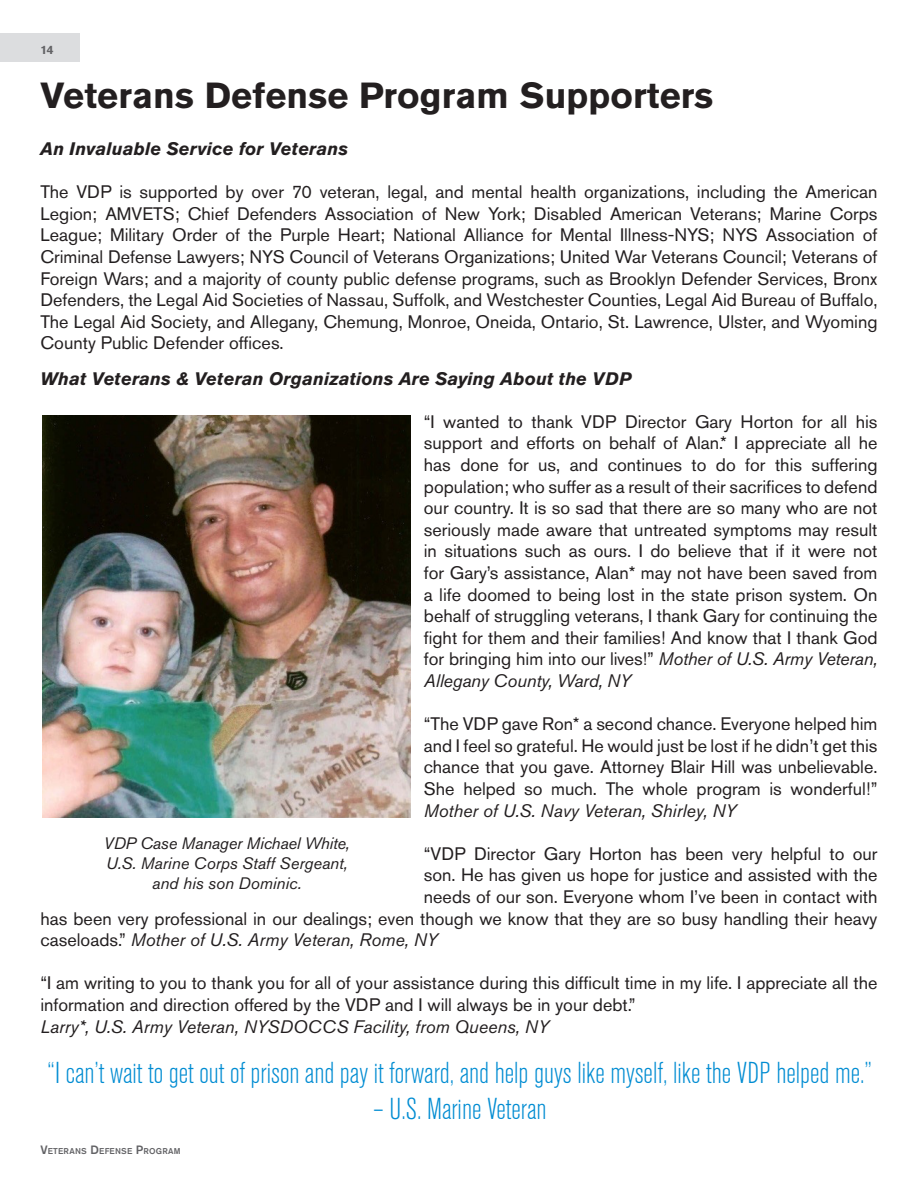
<style>
.page{position:relative;width:918px;height:1188px;background:#fff}
.page>*{position:absolute;margin:0;border:0;box-sizing:border-box;transform-origin:0 0}
.t1{font:700 36px "Akzidenz Grotesk Pro";letter-spacing:.005em;color:#231f20}
.t2{font:300 condensed 30px "Akzidenz Grotesk Pro";color:#008cd2}
.t3{font:18px/21.6px "Akzidenz Grotesk Pro";color:#231f20;text-align:justify}
.t4{font:italic 18px "Akzidenz Grotesk Pro";color:#231f20}
.t5{font:italic 700 18px "Akzidenz Grotesk Pro";letter-spacing:.005em;color:#231f20}
.t6{font:italic 16.5px/19.8px "Akzidenz Grotesk Pro";color:#231f20;text-align:center}
.t7{font:700 12px "Akzidenz Grotesk Pro";color:#636366}
.t8{font:500 8.4px "Akzidenz Grotesk Pro";letter-spacing:.025em;color:#636366}
.s1{font-style:italic}
.s2{font-style:normal}
.s3{font-size:12px}
</style>
<div class="page">
<div style="left:0;top:34px;width:80px;height:28px;background:#dcdddf"></div>
<img style="left:43px;top:415px;width:367px;height:403px">
<p class="t7" style="left:40px;top:42px;width:15px">14</p>
<h1 class="t1" style="left:40px;top:72px;width:674px">Veterans Defense Program Supporters</h1>
<p class="t5" style="left:40px;top:137px;width:309px">An Invaluable Service for Veterans</p>
<p class="t3" style="left:40px;top:181px;width:839px">The VDP is supported by over 70 veteran, legal, and mental health organizations, including the American Legion; AMVETS; Chief Defenders Association of New York; Disabled American Veterans; Marine Corps League; Military Order of the Purple Heart; National Alliance for Mental Illness-NYS; NYS Association of Criminal Defense Lawyers; NYS Council of Veterans Organizations; United War Veterans Council; Veterans of Foreign Wars; and a majority of county public defense programs, such as Brooklyn Defender Services, Bronx Defenders, the Legal Aid Societies of Nassau, Suffolk, and Westchester Counties, Legal Aid Bureau of Buffalo, The Legal Aid Society, and Allegany, Chemung, Monroe, Oneida, Ontario, St. Lawrence, Ulster, and Wyoming County Public Defender offices.</p>
<p class="t5" style="left:40px;top:367px;width:593px">What Veterans &amp; Veteran Organizations Are Saying About the VDP</p>
<p class="t3" style="left:424px;top:411px;width:455px">“I wanted to thank VDP Director Gary Horton for all his support and efforts on behalf of Alan.* I appreciate all he has done for us, and continues to do for this suffering population; who suffer as a result of their sacrifices to defend our country. It is so sad that there are so many who are not seriously made aware that untreated symptoms may result in situations such as ours. I do believe that if it were not for Gary’s assistance, Alan* may not have been saved from a life doomed to being lost in the state prison system. On behalf of struggling veterans, I thank Gary for continuing the fight for them and their families! And know that I thank God for bringing him into our lives!” <span class="s1">Mother of U.S. Army Veteran, Allegany County, Ward, NY</span></p>
<p class="t3" style="left:424px;top:713px;width:455px">“The VDP gave Ron* a second chance. Everyone helped him and I feel so grateful. He would just be lost if he didn’t get this chance that you gave. Attorney Blair Hill was unbelievable.<br>She helped so much. The whole program is wonderful!”</p>
<p class="t4" style="left:424px;top:799px;width:314px">Mother of U.S. Navy Veteran, Shirley, NY</p>
<p class="t3" style="left:424px;top:843px;width:455px">“VDP Director Gary Horton has been very helpful to our</p>
<p class="t3" style="left:424px;top:864px;width:455px">son. He has given us hope for justice and assisted with the</p>
<p class="t3" style="left:424px;top:886px;width:455px">needs of our son. Everyone whom I’ve been in contact with</p>
<p class="t3" style="left:40px;top:907px;width:839px">has been very professional in our dealings; even though we know that they are so busy handling their heavy</p>
<p class="t4" style="left:40px;top:928px;width:399px"><span class="s2">caseloads.”</span> Mother of U.S. Army Veteran, Rome, NY</p>
<p class="t3" style="left:40px;top:972px;width:839px">“I am writing to you to thank you for all of your assistance during this difficult time in my life. I appreciate all the information and direction offered by the VDP and I will always be in your debt.”</p>
<p class="t4" style="left:40px;top:1015px;width:510px">Larry*, U.S. Army Veteran, NYSDOCCS Facility, from Queens, NY</p>
<p class="t6" style="left:104px;top:833px;width:247px">VDP Case Manager Michael White,<br>U.S. Marine Corps Staff Sergeant, and his son Dominic.</p>
<h2 class="t2" style="left:48px;top:1053px;width:826px">“I can’t wait to get out of prison and pay it forward, and help guys like myself, like the VDP helped me.”</h2>
<h2 class="t2" style="left:373px;top:1089px;width:175px">– U.S. Marine Veteran</h2>
<p class="t8" style="left:40px;top:1146px;width:142px"><span class="s3">V</span>ETERANS <span class="s3">D</span>EFENSE <span class="s3">P</span>ROGRAM</p>
</div>
